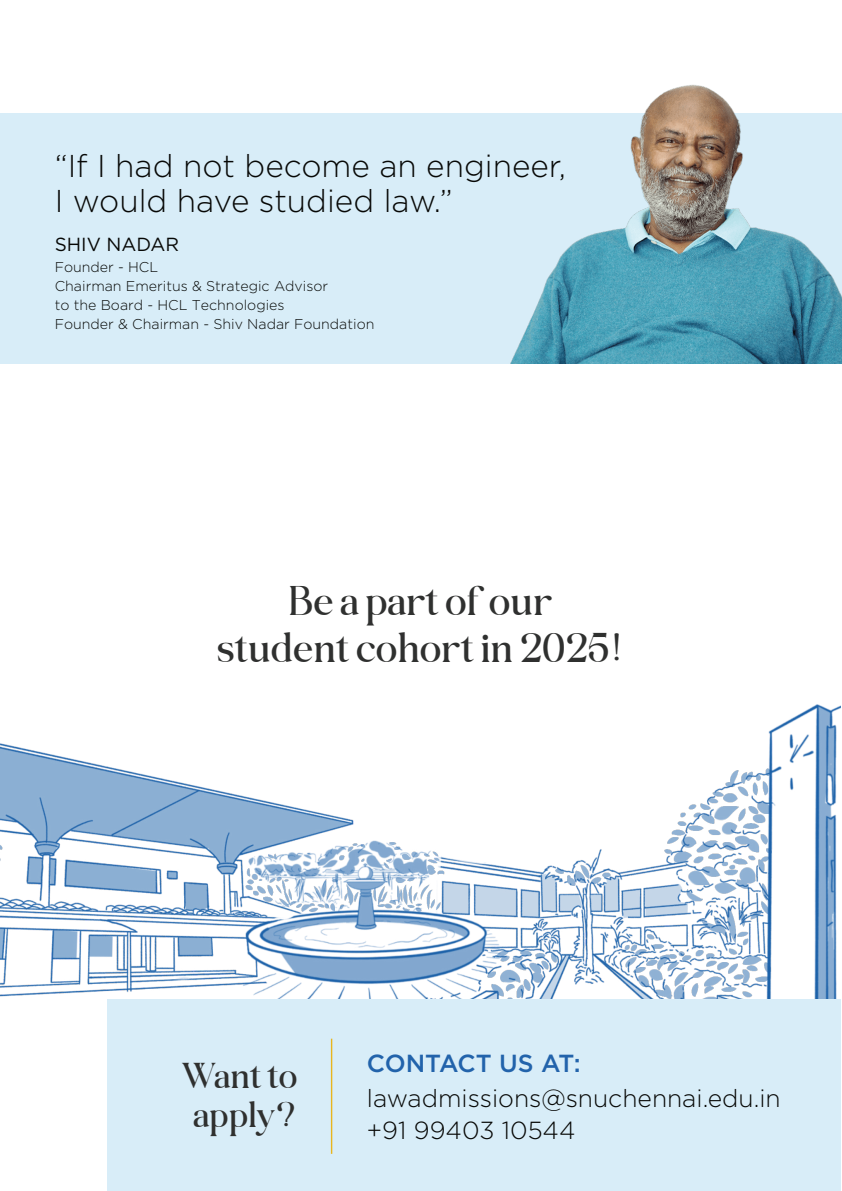
<style>
.page{position:relative;width:842px;height:1191px;background:#fff}
.page>*{position:absolute;margin:0;border:0;box-sizing:border-box;transform-origin:0 0}
.t1{font:41.2px/46.6px "Belgiano Serif";color:#2f302f;text-align:center}
.t2{font:35.6px/38.4px "Belgiano Serif";color:#2f302f;text-align:center}
.t3{font:300 31.6px/34.6px "Gotham";color:#070806}
.t4{font:300 24.8px/31.6px "Gotham";color:#070806}
.t5{font:500 24.8px "Gotham";letter-spacing:-.01em;color:#2263ab}
.t6{font:19px "Gotham";color:#070806}
.t7{font:300 14.2px/19px "Gotham";color:#070907}
</style>
<div class="page">
<img style="left:0;top:704px;width:840px;height:295px">
<div style="left:107px;top:999px;width:733px;height:192px;background:#d8edf8"></div>
<hr style="left:331px;top:1038px;width:1px;height:115px;background:#e8b61f">
<div style="left:0;top:113px;width:842px;height:251px;background:#d8edf8"></div>
<img style="left:510px;top:85px;width:332px;height:279px">
<h3 class="t3" style="left:55px;top:148px;width:512px">“If I had not become an engineer,<br>I would have studied law.”</h3>
<h3 class="t6" style="left:55px;top:232px;width:126px">SHIV NADAR</h3>
<p class="t7" style="left:55px;top:257px;width:321px">Founder - HCL<br>Chairman Emeritus &amp; Strategic Advisor<br>to the Board - HCL Technologies<br>Founder &amp; Chairman - Shiv Nadar Foundation</p>
<h1 class="t1" style="left:216px;top:577px;width:409px">Be a part of our<br>student cohort in 2025!</h1>
<h2 class="t2" style="left:181px;top:1056px;width:117px">Want to apply?</h2>
<h3 class="t5" style="left:367px;top:1047px;width:215px">CONTACT US AT:</h3>
<h3 class="t4" style="left:367px;top:1082px;width:415px">lawadmissions@snuchennai.edu.in +91 99403 10544</h3>
</div>
